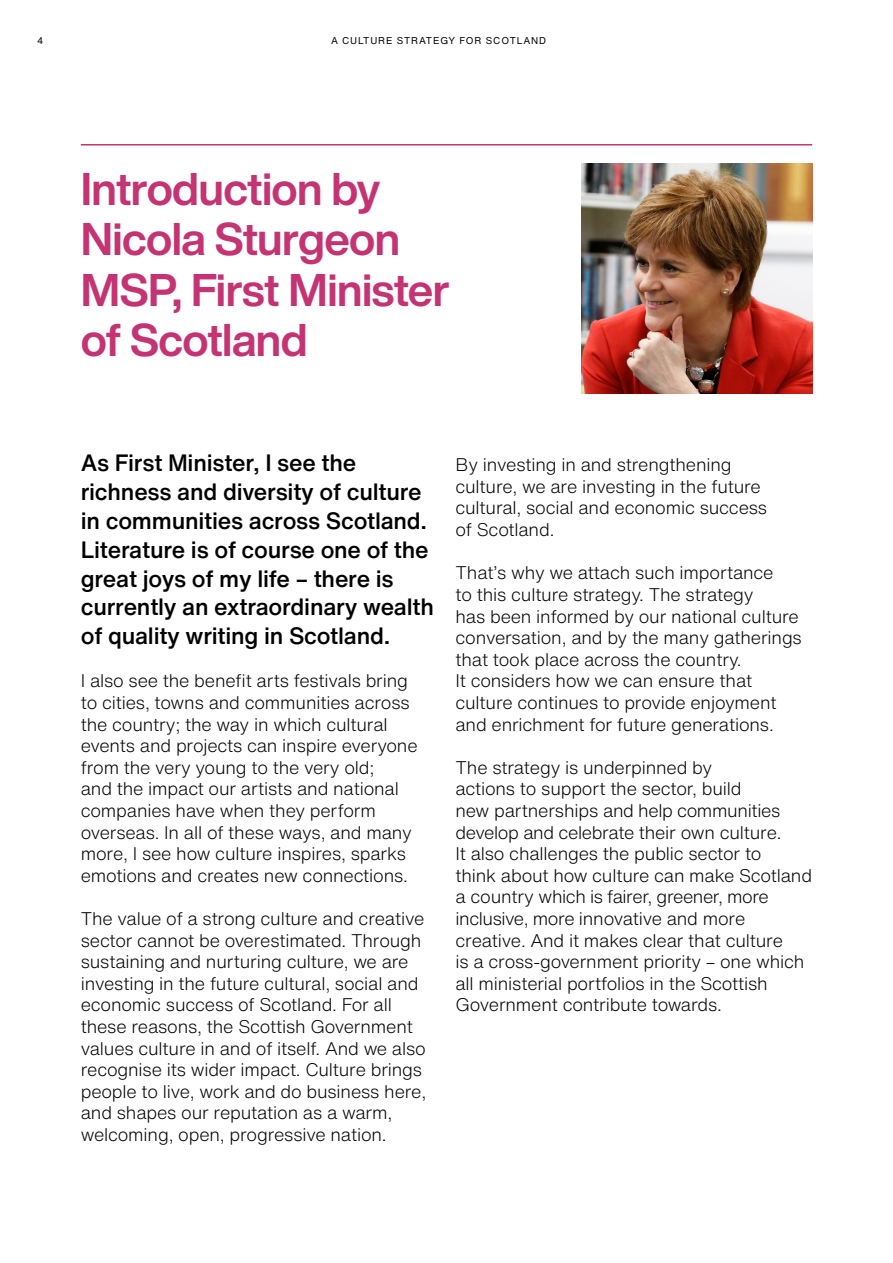
<style>
.page{position:relative;width:893px;height:1263px;background:#fff}
.page>*{position:absolute;margin:0;border:0;box-sizing:border-box;transform-origin:0 0}
.t1{font:700 45px/50.4px "Helvetica Now Display";letter-spacing:-.015em;color:#c43472}
.t2{font:500 23.25px/28.8px "Helvetica Now Text";letter-spacing:-.01em;color:#000}
.t3{font:300 18px/21.6px "Helvetica Now Text";letter-spacing:-.01em;color:#000}
.t4{font:9.75px "Helvetica Now Text";letter-spacing:.09em;color:#000}
.t5{font:9.75px "Helvetica Now Text";color:#0a0d0d}
</style>
<div class="page">
<hr style="left:81px;top:144px;width:731px;height:1px;background:#c43472">
<img style="left:581px;top:164px;width:231px;height:229px">
<p class="t5" style="left:37px;top:33px;width:8px">4</p>
<p class="t4" style="left:331px;top:33px;width:217px">A CULTURE STRATEGY FOR SCOTLAND</p>
<h1 class="t1" style="left:81px;top:164px;width:371px">Introduction by<br>Nicola Sturgeon<br>MSP, First Minister of Scotland</h1>
<p class="t2" style="left:81px;top:448px;width:355px">As First Minister, I see the richness and diversity of culture in communities across Scotland.<br>Literature is of course one of the great joys of my life – there is currently an extraordinary wealth of quality writing in Scotland.</p>
<p class="t3" style="left:81px;top:669px;width:338px">I also see the benefit arts festivals bring to cities, towns and communities across the country; the way in which cultural events and projects can inspire everyone from the very young to the very old;<br>and the impact our artists and national companies have when they perform overseas. In all of these ways, and many more, I see how culture inspires, sparks emotions and creates new connections.</p>
<p class="t3" style="left:81px;top:907px;width:347px">The value of a strong culture and creative sector cannot be overestimated. Through sustaining and nurturing culture, we are investing in the future cultural, social and economic success of Scotland. For all these reasons, the Scottish Government values culture in and of itself. And we also recognise its wider impact. Culture brings people to live, work and do business here, and shapes our reputation as a warm, welcoming, open, progressive nation.</p>
<p class="t3" style="left:455px;top:453px;width:313px">By investing in and strengthening culture, we are investing in the future cultural, social and economic success of Scotland.</p>
<p class="t3" style="left:455px;top:561px;width:348px">That’s why we attach such importance<br>to this culture strategy. The strategy<br>has been informed by our national culture conversation, and by the many gatherings that took place across the country.<br>It considers how we can ensure that culture continues to provide enjoyment and enrichment for future generations.</p>
<p class="t3" style="left:455px;top:756px;width:358px">The strategy is underpinned by<br>actions to support the sector, build<br>new partnerships and help communities develop and celebrate their own culture.<br>It also challenges the public sector to<br>think about how culture can make Scotland a country which is fairer, greener, more inclusive, more innovative and more creative. And it makes clear that culture<br>is a cross-government priority – one which all ministerial portfolios in the Scottish Government contribute towards.</p>
</div>
